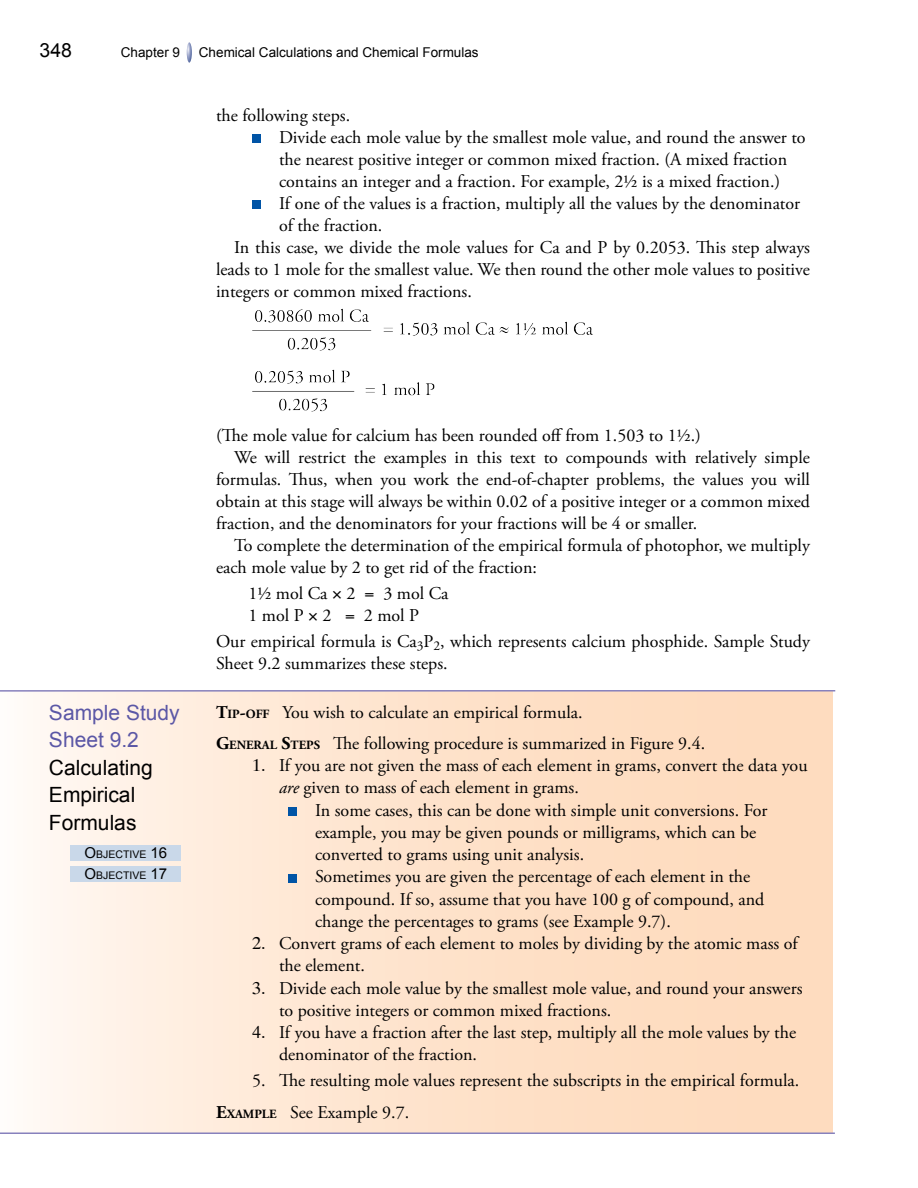
<style>
.page{position:relative;width:918px;height:1188px;background:#fff}
.page>*{position:absolute;margin:0;border:0;box-sizing:border-box;transform-origin:0 0}
.t1{font:21px/27.5px "Arial";color:#000}
.t2{font:19.5px "Arial";color:#000}
.Bulletted_list{font:18px/22.2px "Adobe Garamond Pro";color:#000}
.Body_Text_indent{font:18px/21.9px "Adobe Garamond Pro";color:#000;text-align:justify}
.Body_Text_first_para{font:18px/21.9px "Adobe Garamond Pro";color:#000}
.t3{font:13.5px "Arial";color:#000}
.t4{font:10.5px "Arial";color:#000}
.s1{color:#5b57a6}
.s2{font-weight:700}
.s3{font-weight:700;font-size:12.6px}
.s4{font-style:italic}
.s5{font-size:15px}
</style>
<div class="page">
<div style="left:252px;top:135px;width:8px;height:8px;background:#0054a6"></div>
<div style="left:252px;top:201px;width:8px;height:8px;background:#0054a6"></div>
<img style="left:252px;top:308px;width:341px;height:104px">
<div style="left:0;top:690px;width:832px;height:444px;background:linear-gradient(to right,#fff6ee,#fed6b5)"></div>
<div style="left:288px;top:808px;width:8px;height:8px;background:#0054a6"></div>
<div style="left:288px;top:874px;width:8px;height:8px;background:#0054a6"></div>
<hr style="left:0;top:1132px;width:835px;height:2px;background:#8781bd">
<hr style="left:0;top:690px;width:835px;height:2px;background:#8781bd">
<div style="left:70px;top:866px;width:112px;height:15px;background:#c9d8e9"></div>
<div style="left:70px;top:846px;width:112px;height:15px;background:#c9d8e9"></div>
<svg style="left:187px;top:42px;width:5px;height:21px"></svg>
<svg style="left:253px;top:759px;width:11px;height:12px"></svg>
<svg style="left:253px;top:937px;width:11px;height:12px"></svg>
<p class="t2" style="left:40px;top:38px;width:34px">348</p>
<p class="t3" style="left:121px;top:44px;width:61px">Chapter 9</p>
<p class="t3" style="left:199px;top:44px;width:281px">Chemical Calculations and Chemical Formulas</p>
<p class="Body_Text_first_para" style="left:216px;top:105px;width:136px">the following steps.</p>
<p class="Bulletted_list" style="left:279px;top:127px;width:528px">Divide each mole value by the smallest mole value, and round the answer to the nearest positive integer or common mixed fraction. (A mixed fraction contains an integer and a fraction. For example, 2½ is a mixed fraction.)</p>
<p class="Bulletted_list" style="left:279px;top:193px;width:523px">If one of the values is a fraction, multiply all the values by the denominator of the fraction.</p>
<p class="Body_Text_indent" style="left:216px;top:237px;width:596px;text-indent:18px">In this case, we divide the mole values for Ca and P by 0.2053. This step always leads to 1 mole for the smallest value. We then round the other mole values to positive integers or common mixed fractions.</p>
<p class="Body_Text_first_para" style="left:216px;top:425px;width:487px">(The mole value for calcium has been rounded off from 1.503 to 1½.)</p>
<p class="Body_Text_indent" style="left:216px;top:447px;width:595px;text-indent:18px">We will restrict the examples in this text to compounds with relatively simple formulas. Thus, when you work the end‑of‑chapter problems, the values you will obtain at this stage will always be within 0.02 of a positive integer or a common mixed fraction, and the denominators for your fractions will be 4 or smaller.</p>
<p class="Body_Text_indent" style="left:216px;top:535px;width:595px;text-indent:18px">To complete the determination of the empirical formula of photophor, we multiply each mole value by 2 to get rid of the fraction:</p>
<p class="Body_Text_indent" style="left:248px;top:583px;width:109px">1½ mol Ca 2</p>
<p class="Body_Text_indent" style="left:383px;top:583px;width:67px">3 mol Ca</p>
<p class="Body_Text_indent" style="left:248px;top:605px;width:85px">1 mol P 2</p>
<p class="Body_Text_indent" style="left:364px;top:605px;width:57px">2 mol P</p>
<p class="Body_Text_first_para" style="left:216px;top:631px;width:596px">Our empirical formula is Ca<sub>3</sub>P<sub>2</sub>, which represents calcium phosphide. Sample Study<br>Sheet 9.2 summarizes these steps.</p>
<p class="t1" style="left:49px;top:699px;width:132px"><span class="s1">Sample Study<br>Sheet 9.2<br></span>Calculating<br>Empirical<br>Formulas</p>
<p class="Body_Text_first_para" style="left:216px;top:702px;width:368px"><span class="s2">T</span><span class="s3">IP</span><span class="s2">-</span><span class="s3">OFF</span> You wish to calculate an empirical formula.</p>
<p class="Body_Text_first_para" style="left:216px;top:733px;width:491px"><span class="s2">G</span><span class="s3">ENERAL</span> <span class="s2">S</span><span class="s3">TEPS</span> The following procedure is summarized in Figure 9.4.</p>
<p class="Bulletted_list" style="left:279px;top:755px;width:530px">If you are not given the mass of each element in grams, convert the data you <span class="s4">are</span> given to mass of each element in grams.</p>
<p class="Bulletted_list" style="left:315px;top:800px;width:454px">In some cases, this can be done with simple unit conversions. For example, you may be given pounds or milligrams, which can be converted to grams using unit analysis.</p>
<p class="Bulletted_list" style="left:315px;top:866px;width:451px">Sometimes you are given the percentage of each element in the compound. If so, assume that you have 100 g of compound, and change the percentages to grams (see Example 9.7).</p>
<p class="Bulletted_list" style="left:279px;top:933px;width:520px">Convert grams of each element to moles by dividing by the atomic mass of the element.</p>
<p class="Bulletted_list" style="left:279px;top:978px;width:525px;text-indent:-27px">✓ Divide each mole value by the smallest mole value, and round your answers to positive integers or common mixed fractions.</p>
<p class="Bulletted_list" style="left:279px;top:1022px;width:519px;text-indent:-27px">✔ If you have a fraction after the last step, multiply all the mole values by the denominator of the fraction.</p>
<p class="Bulletted_list" style="left:252px;top:1070px;width:549px">5. The resulting mole values represent the subscripts in the empirical formula.</p>
<p class="Body_Text_first_para" style="left:216px;top:1101px;width:195px"><span class="s2">E</span><span class="s3">XAMPLE</span> See Example 9.7.</p>
<p class="t4" style="left:85px;top:848px;width:84px"><span class="s5">O</span>BJECTIVE <span class="s5">16</span></p>
<p class="t4" style="left:85px;top:868px;width:84px"><span class="s5">O</span>BJECTIVE <span class="s5">17</span></p>
</div>
